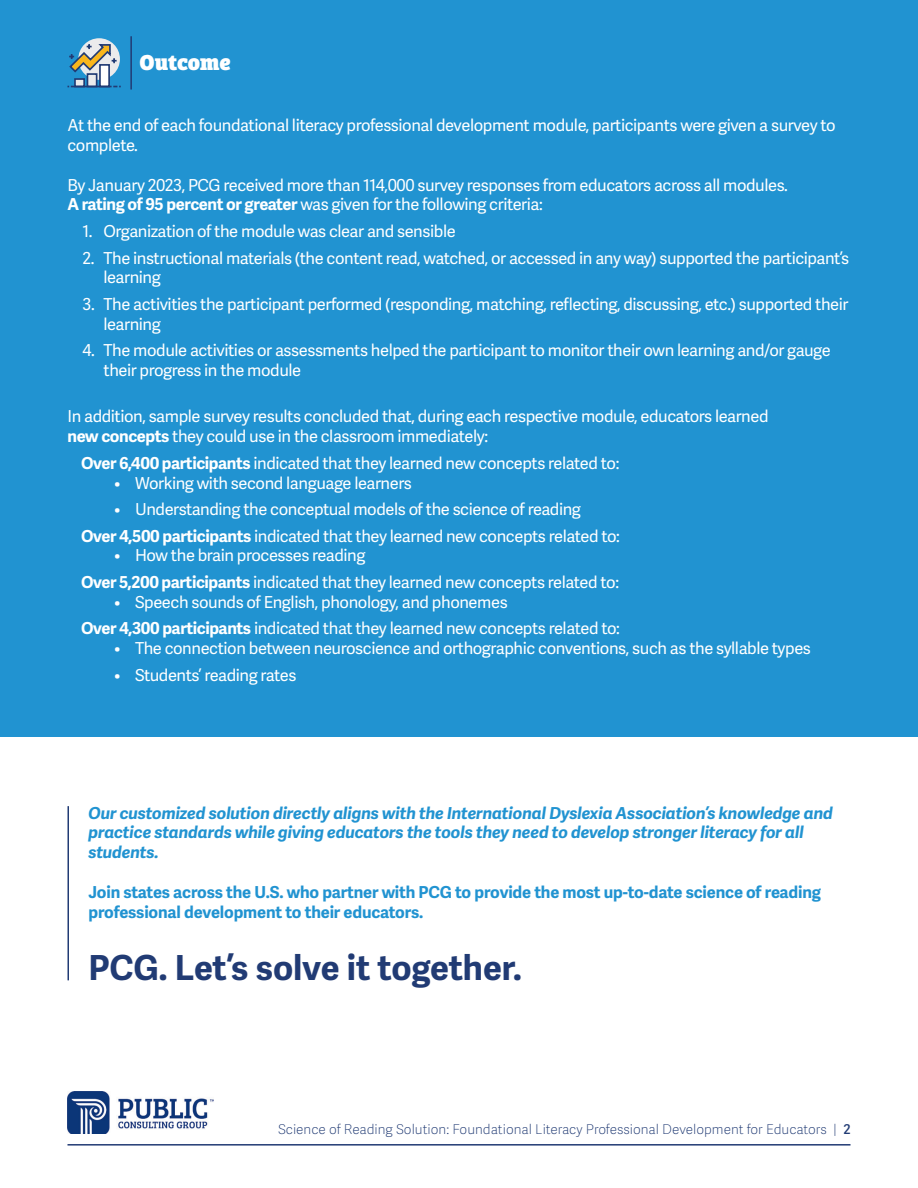
<style>
.page{position:relative;width:918px;height:1188px;background:#fff}
.page>*{position:absolute;margin:0;border:0;box-sizing:border-box;transform-origin:0 0}
.t1{font:700 34.5px "Adelle Sans";letter-spacing:-.005em;color:#213b74}
.t2{font:22.5px "Bree Serif Eb";color:#fff}
.t3{font:16.5px/19.8px "Adelle Sans";letter-spacing:-.025em;color:#fff}
.t4{font:italic 700 16.5px/19.8px "Adelle Sans";letter-spacing:-.01em;color:#2193d1}
.t5{font:700 16.5px/19.8px "Adelle Sans";letter-spacing:-.01em;color:#2193d1}
.t6{font:100 13.5px "Adelle Sans";color:#213b74}
.s1{font-weight:700}
.s2{font-weight:600}
</style>
<div class="page">
<hr style="left:68px;top:1144px;width:782px;height:2px;background:#213b74">
<img style="left:68px;top:1092px;width:146px;height:42px">
<div style="left:0;top:0;width:918px;height:737px;background:#2193d1"></div>
<svg style="left:78px;top:38px;width:42px;height:42px"></svg>
<div style="left:99px;top:64px;width:11px;height:23px;background:#fff;border:2px solid #213b74"></div>
<div style="left:74px;top:78px;width:11px;height:9px;background:#ebebec;border:2px solid #213b74"></div>
<div style="left:87px;top:73px;width:10px;height:14px;background:#ebebec;border:2px solid #213b74"></div>
<hr style="left:71px;top:86px;width:41px;height:1px;background:#213b74">
<svg style="left:69px;top:43px;width:48px;height:31px"></svg>
<hr style="left:130px;top:36px;width:2px;height:54px;background:#213b74">
<hr style="left:68px;top:806px;width:1px;height:174px;background:#213b74">
<p class="t2" style="left:140px;top:44px;width:93px">Outcome</p>
<p class="t3" style="left:68px;top:116px;width:770px">At the end of each foundational literacy professional development module, participants were given a survey to complete.</p>
<p class="t3" style="left:68px;top:175px;width:722px">By January 2023, PCG received more than 114,000 survey responses from educators across all modules.</p>
<p class="t3" style="left:68px;top:195px;width:477px"><span class="s1">A rating of 95 percent or greater</span> was given for the following criteria:</p>
<p class="t3" style="left:82px;top:222px;width:375px">1. Organization of the module was clear and sensible</p>
<p class="t3" style="left:104px;top:248px;width:747px;text-indent:-21px">2. The instructional materials (the content read, watched, or accessed in any way) supported the participant’s learning</p>
<p class="t3" style="left:104px;top:295px;width:747px;text-indent:-21px">3. The activities the participant performed (responding, matching, reflecting, discussing, etc.) supported their learning</p>
<p class="t3" style="left:104px;top:341px;width:729px;text-indent:-21px">4. The module activities or assessments helped the participant to monitor their own learning and/or gauge their progress in the module</p>
<p class="t3" style="left:68px;top:407px;width:703px">In addition, sample survey results concluded that, during each respective module, educators learned <span class="s1">new concepts</span> they could use in the classroom immediately:</p>
<p class="t3" style="left:81px;top:454px;width:540px"><span class="s1">Over 6,400 participants</span> indicated that they learned new concepts related to:</p>
<p class="t3" style="left:114px;top:473px;width:299px">• Working with second language learners</p>
<p class="t3" style="left:114px;top:500px;width:469px">• Understanding the conceptual models of the science of reading</p>
<p class="t3" style="left:81px;top:526px;width:540px"><span class="s1">Over 4,500 participants</span> indicated that they learned new concepts related to:</p>
<p class="t3" style="left:114px;top:546px;width:253px">• How the brain processes reading</p>
<p class="t3" style="left:81px;top:573px;width:540px"><span class="s1">Over 5,200 participants</span> indicated that they learned new concepts related to:</p>
<p class="t3" style="left:114px;top:593px;width:395px">• Speech sounds of English, phonology, and phonemes</p>
<p class="t3" style="left:81px;top:619px;width:540px"><span class="s1">Over 4,300 participants</span> indicated that they learned new concepts related to:</p>
<p class="t3" style="left:114px;top:639px;width:698px">• The connection between neuroscience and orthographic conventions, such as the syllable types</p>
<p class="t3" style="left:114px;top:666px;width:184px">• Students’ reading rates</p>
<p class="t4" style="left:88px;top:803px;width:746px">Our customized solution directly aligns with the International Dyslexia Association’s knowledge and practice standards while giving educators the tools they need to develop stronger literacy for all students.</p>
<p class="t5" style="left:88px;top:882px;width:734px">Join states across the U.S. who partner with PCG to provide the most up-to-date science of reading professional development to their educators.</p>
<p class="t1" style="left:88px;top:947px;width:435px">PCG. Let’s solve it together.</p>
<p class="t6" style="left:278px;top:1121px;width:574px">Science of Reading Solution: Foundational Literacy Professional Development for Educators | <span class="s2">2</span></p>
</div>
